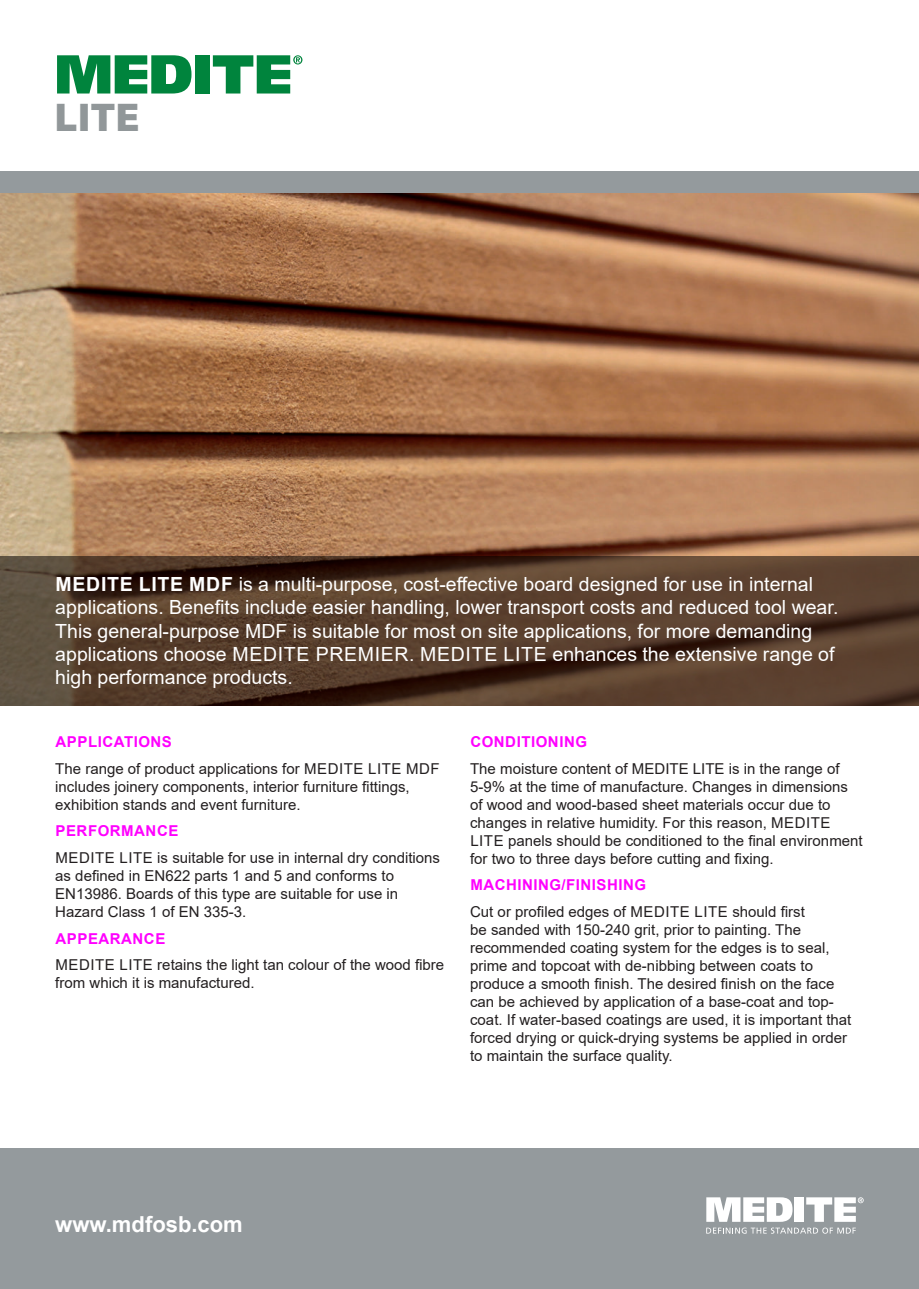
<style>
.page{position:relative;width:919px;height:1289px;background:#fff}
.page>*{position:absolute;margin:0;border:0;box-sizing:border-box;transform-origin:0 0}
.t1{font:700 22.05px "Arial";color:#fff}
.t2{font:19.5px/23.4px "Arial";color:#fff}
.t3{font:15px/18px "Arial";color:#231f20}
.t4{font:700 15px "Arial";letter-spacing:.035em;color:#f0f}
.s1{font-weight:700}
</style>
<div class="page">
<div style="left:0;top:1148px;width:918px;height:140px;background:#949a9d"></div>
<svg style="left:706px;top:1197px;width:86px;height:24px"></svg>
<div style="left:794px;top:1197px;width:10px;height:24px;background:#fff"></div>
<svg style="left:806px;top:1197px;width:57px;height:24px"></svg>
<svg style="left:706px;top:1227px;width:149px;height:6px"></svg>
<img style="left:0;top:193px;width:918px;height:363px">
<div style="left:0;top:172px;width:918px;height:21px;background:#949a9d"></div>
<svg style="left:0;top:556px;width:918px;height:149px;background:#543c2b"></svg>
<svg style="left:57px;top:55px;width:134px;height:38px"></svg>
<div style="left:195px;top:55px;width:14px;height:38px;background:#00843d"></div>
<svg style="left:213px;top:55px;width:89px;height:38px"></svg>
<p class="t2" style="left:55px;top:572px;width:784px"><span class="s1">MEDITE LITE MDF</span> is a multi-purpose, cost-effective board designed for use in internal applications. Benefits include easier handling, lower transport costs and reduced tool wear.<br>This general-purpose MDF is suitable for most on site applications, for more demanding applications choose MEDITE PREMIER. MEDITE LITE enhances the extensive range of high performance products.</p>
<p class="t4" style="left:56px;top:736px;width:118px">APPLICATIONS</p>
<p class="t3" style="left:55px;top:761px;width:385px">The range of product applications for MEDITE LITE MDF includes joinery components, interior furniture fittings, exhibition stands and event furniture.</p>
<p class="t4" style="left:56px;top:825px;width:124px">PERFORMANCE</p>
<p class="t3" style="left:55px;top:850px;width:386px">MEDITE LITE is suitable for use in internal dry conditions as defined in EN622 parts 1 and 5 and conforms to EN13986. Boards of this type are suitable for use in Hazard Class 1 of EN 335-3.</p>
<p class="t4" style="left:56px;top:932px;width:111px">APPEARANCE</p>
<p class="t3" style="left:55px;top:957px;width:390px">MEDITE LITE retains the light tan colour of the wood fibre from which it is manufactured.</p>
<p class="t4" style="left:470px;top:736px;width:118px">CONDITIONING</p>
<p class="t3" style="left:470px;top:761px;width:394px">The moisture content of MEDITE LITE is in the range of 5-9% at the time of manufacture. Changes in dimensions of wood and wood-based sheet materials occur due to changes in relative humidity. For this reason, MEDITE LITE panels should be conditioned to the final environment for two to three days before cutting and fixing.</p>
<p class="t4" style="left:470px;top:879px;width:177px">MACHINING/FINISHING</p>
<p class="t3" style="left:470px;top:902px;width:383px">Cut or profiled edges of MEDITE LITE should first<br>be sanded with 150-240 grit, prior to painting. The recommended coating system for the edges is to seal, prime and topcoat with de-nibbing between coats to produce a smooth finish. The desired finish on the face can be achieved by application of a base-coat and top&shy;coat. If water-based coatings are used, it is important that forced drying or quick-drying systems be applied in order to maintain the surface quality.</p>
<h1 class="t1" style="left:55px;top:1216px;width:189px">www.mdfosb.com</h1>
</div>
